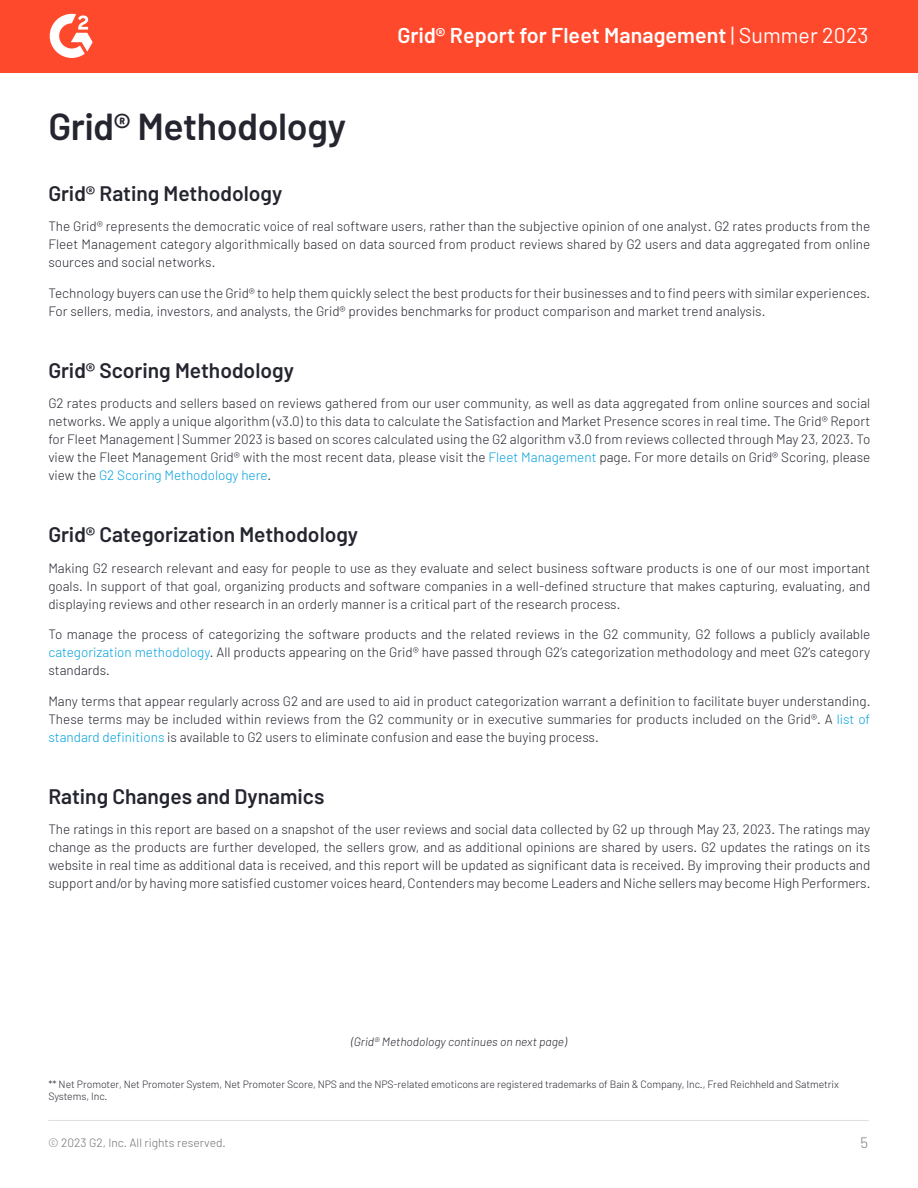
<style>
.page{position:relative;width:918px;height:1188px;background:#fff}
.page>*{position:absolute;margin:0;border:0;box-sizing:border-box;transform-origin:0 0}
.t1{font:600 37.5px "Barlow";letter-spacing:-.01em;color:#252530}
.t2{font:600 21.45px "Barlow";letter-spacing:.005em;color:#fff}
.t3{font:600 21px "Barlow";color:#252530}
.t4{font:300 15px "Barlow";color:#7c7c83}
.t5{font:300 13.5px/18px "Barlow";color:#252530;text-align:justify}
.t6{font:italic 300 12px "Barlow";color:#252530}
.t7{font:300 12px "Barlow";color:#717178}
.t8{font:300 10.5px/12.6px "Barlow";letter-spacing:-.005em;color:#252530}
.s1{font-weight:400}
.s2{color:#00a0dd}
</style>
<div class="page">
<div style="left:0;top:0;width:918px;height:73px;background:#ff492c"></div>
<hr style="left:48px;top:1120px;width:821px;height:1px;background:#dbdedb">
<svg style="left:50px;top:14px;width:43px;height:44px"></svg>
<h2 class="t2" style="left:397px;top:22px;width:473px">Grid® Report for Fleet Management <span class="s1">| Summer 2023</span></h2>
<h1 class="t1" style="left:48px;top:103px;width:299px">Grid® Methodology</h1>
<h3 class="t3" style="left:48px;top:180px;width:236px">Grid® Rating Methodology</h3>
<p class="t5" style="left:48px;top:217px;width:824px">The Grid® represents the democratic voice of real software users, rather than the subjective opinion of one analyst. G2 rates products from the Fleet Management category algorithmically based on data sourced from product reviews shared by G2 users and data aggregated from online sources and social networks.</p>
<p class="t5" style="left:48px;top:284px;width:824px">Technology buyers can use the Grid® to help them quickly select the best products for their businesses and to find peers with similar experiences.<br>For sellers, media, investors, and analysts, the Grid® provides benchmarks for product comparison and market trend analysis.</p>
<h3 class="t3" style="left:48px;top:357px;width:247px">Grid® Scoring Methodology</h3>
<p class="t5" style="left:48px;top:394px;width:824px">G2 rates products and sellers based on reviews gathered from our user community, as well as data aggregated from online sources and social networks. We apply a unique algorithm (v3.0) to this data to calculate the Satisfaction and Market Presence scores in real time. The Grid® Report for Fleet Management | Summer 2023 is based on scores calculated using the G2 algorithm v3.0 from reviews collected through May 23, 2023. To view the Fleet Management Grid® with the most recent data, please visit the <span class="s2">Fleet Management</span> page. For more details on Grid® Scoring, please view the <span class="s2">G2 Scoring Methodology here</span>.</p>
<h3 class="t3" style="left:48px;top:521px;width:311px">Grid® Categorization Methodology</h3>
<p class="t5" style="left:48px;top:558px;width:824px">Making G2 research relevant and easy for people to use as they evaluate and select business software products is one of our most important goals. In support of that goal, organizing products and software companies in a well-defined structure that makes capturing, evaluating, and displaying reviews and other research in an orderly manner is a critical part of the research process.</p>
<p class="t5" style="left:48px;top:625px;width:824px">To manage the process of categorizing the software products and the related reviews in the G2 community, G2 follows a publicly available <span class="s2">categorization methodology</span>. All products appearing on the Grid® have passed through G2’s categorization methodology and meet G2’s category standards.</p>
<p class="t5" style="left:48px;top:692px;width:824px">Many terms that appear regularly across G2 and are used to aid in product categorization warrant a definition to facilitate buyer understanding.<br>These terms may be included within reviews from the G2 community or in executive summaries for products included on the Grid®. A <span class="s2">list of standard definitions</span> is available to G2 users to eliminate confusion and ease the buying process.</p>
<h3 class="t3" style="left:48px;top:783px;width:278px">Rating Changes and Dynamics</h3>
<p class="t5" style="left:48px;top:820px;width:824px">The ratings in this report are based on a snapshot of the user reviews and social data collected by G2 up through May 23, 2023. The ratings may change as the products are further developed, the sellers grow, and as additional opinions are shared by users. G2 updates the ratings on its website in real time as additional data is received, and this report will be updated as significant data is received. By improving their products and support and/or by having more satisfied customer voices heard, Contenders may become Leaders and Niche sellers may become High Performers.</p>
<p class="t6" style="left:351px;top:1034px;width:217px">(Grid® Methodology continues on next page)</p>
<p class="t8" style="left:48px;top:1077px;width:792px">** Net Promoter, Net Promoter System, Net Promoter Score, NPS and the NPS-related emoticons are registered trademarks of Bain &amp; Company, Inc., Fred Reichheld and Satmetrix<br>Systems, Inc.</p>
<p class="t7" style="left:48px;top:1136px;width:179px">© 2023 G2, Inc. All rights reserved.</p>
<p class="t4" style="left:860px;top:1133px;width:9px">5</p>
</div>
